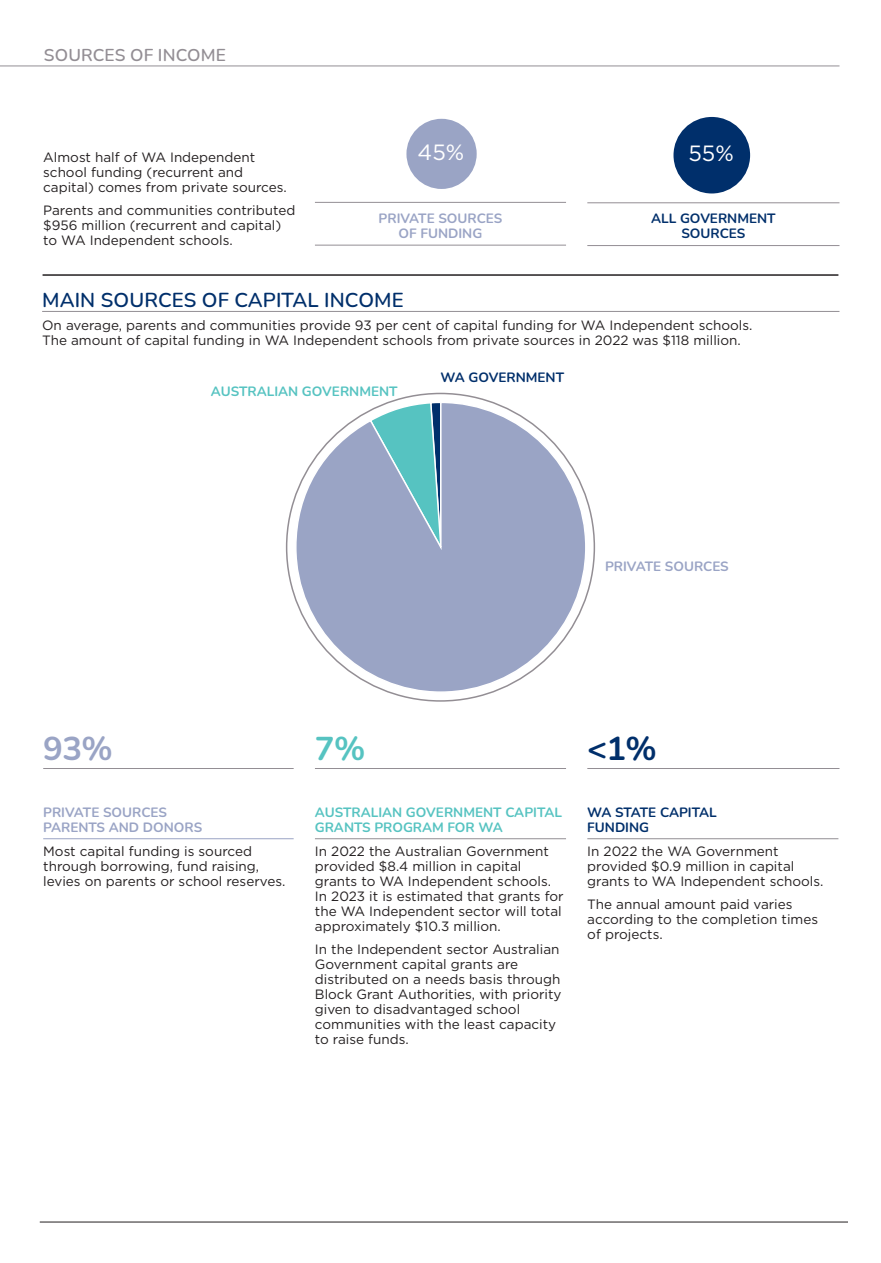
<style>
.page{position:relative;width:881px;height:1263px;background:#fff}
.page>*{position:absolute;margin:0;border:0;box-sizing:border-box;transform-origin:0 0}
.FIGURES{font:700 33px "Nunito";color:#9aa4c5}
.FIGURES-2{font:700 33px "Nunito";color:#002f6b}
.FIGURES-3{font:700 33px "Nunito";color:#56c3c1}
.BODY_SUB-HEADING{font:22.05px "Gotham";color:#fff}
.SECTION_HEADING{font:600 20.25px "Nunito";letter-spacing:.005em;color:#002f6b}
.t1{font:600 17.25px "Nunito";letter-spacing:.01em;color:#938e94}
.BODY_COPY{font:13.5px/15px "Gotham";color:#231f20}
.TABLE_HEADING{font:700 13.5px/15px "Nunito";color:#9aa4c5;text-align:center}
.TABLE_HEADING-2{font:700 13.5px/15px "Nunito";color:#56c3c1}
.TABLE_HEADING-3{font:700 13.5px/15px "Nunito";color:#002f6b;text-align:center}
</style>
<div class="page">
<svg style="left:294px;top:401px;width:293px;height:293px"></svg>
<hr style="left:587px;top:202px;width:252px;height:1px;background:#938e94">
<hr style="left:587px;top:245px;width:252px;height:1px;background:#938e94">
<div style="left:406px;top:119px;width:70px;height:70px;background:#9aa4c5;border-radius:50%"></div>
<div style="left:673px;top:117px;width:76px;height:76px;background:#002f6b;border-radius:50%"></div>
<hr style="left:315px;top:202px;width:251px;height:1px;background:#938e94">
<hr style="left:315px;top:245px;width:251px;height:1px;background:#938e94">
<hr style="left:40px;top:1222px;width:807px;height:1px;background:#231f20">
<hr style="left:43px;top:274px;width:795px;height:2px;background:#231f20">
<hr style="left:0;top:66px;width:839px;height:1px;background:#938e94">
<hr style="left:43px;top:838px;width:250px;height:1px;background:#9aa4c5">
<hr style="left:42px;top:311px;width:797px;height:1px;background:#938e94">
<hr style="left:315px;top:838px;width:251px;height:1px;background:#938e94">
<hr style="left:587px;top:838px;width:251px;height:1px;background:#938e94">
<hr style="left:43px;top:768px;width:250px;height:1px;background:#938e94">
<hr style="left:315px;top:768px;width:251px;height:1px;background:#938e94">
<hr style="left:587px;top:768px;width:252px;height:1px;background:#938e94">
<p class="t1" style="left:44px;top:43px;width:183px">SOURCES OF INCOME</p>
<p class="BODY_COPY" style="left:43px;top:149px;width:245px">Almost half of WA Independent school funding (recurrent and capital) comes from private sources.</p>
<p class="BODY_COPY" style="left:43px;top:203px;width:253px">Parents and communities contributed $956 million (recurrent and capital) to WA Independent schools.</p>
<p class="BODY_SUB-HEADING" style="left:417px;top:138px;width:48px">45%</p>
<p class="BODY_SUB-HEADING" style="left:688px;top:139px;width:47px">55%</p>
<p class="TABLE_HEADING" style="left:378px;top:210px;width:125px">PRIVATE SOURCES<br>OF FUNDING</p>
<p class="TABLE_HEADING-3" style="left:651px;top:211px;width:126px">ALL GOVERNMENT<br>SOURCES</p>
<p class="SECTION_HEADING" style="left:42px;top:286px;width:363px">MAIN SOURCES OF CAPITAL INCOME</p>
<p class="BODY_COPY" style="left:42px;top:318px;width:711px">On average, parents and communities provide 93 per cent of capital funding for WA Independent schools.<br>The amount of capital funding in WA Independent schools from private sources in 2022 was $118 million.</p>
<p class="TABLE_HEADING-2" style="left:211px;top:383px;width:188px">AUSTRALIAN GOVERNMENT</p>
<p class="TABLE_HEADING-3" style="left:440px;top:370px;width:125px">WA GOVERNMENT</p>
<p class="TABLE_HEADING" style="left:604px;top:558px;width:125px">PRIVATE SOURCES</p>
<p class="FIGURES" style="left:43px;top:725px;width:71px">93%</p>
<p class="FIGURES-3" style="left:315px;top:725px;width:52px">7%</p>
<p class="FIGURES-2" style="left:587px;top:725px;width:71px">&lt;1%</p>
<p class="TABLE_HEADING" style="left:43px;top:804px;width:160px;text-align:left">PRIVATE SOURCES<br>PARENTS AND DONORS</p>
<p class="BODY_COPY" style="left:43px;top:843px;width:243px">Most capital funding is sourced through borrowing, fund raising, levies on parents or school reserves.</p>
<p class="TABLE_HEADING-2" style="left:315px;top:804px;width:248px">AUSTRALIAN GOVERNMENT CAPITAL<br>GRANTS PROGRAM FOR WA</p>
<p class="BODY_COPY" style="left:315px;top:843px;width:250px">In 2022 the Australian Government provided $8.4 million in capital grants to WA Independent schools.<br>In 2023 it is estimated that grants for the WA Independent sector will total approximately $10.3 million.</p>
<p class="BODY_COPY" style="left:315px;top:941px;width:248px">In the Independent sector Australian<br>Government capital grants are distributed on a needs basis through<br>Block Grant Authorities, with priority given to disadvantaged school communities with the least capacity to raise funds.</p>
<p class="TABLE_HEADING-3" style="left:587px;top:804px;width:131px;text-align:left">WA STATE CAPITAL<br>FUNDING</p>
<p class="BODY_COPY" style="left:587px;top:843px;width:237px">In 2022 the WA Government provided $0.9 million in capital grants to WA Independent schools.</p>
<p class="BODY_COPY" style="left:587px;top:896px;width:232px">The annual amount paid varies according to the completion times of projects.</p>
</div>
